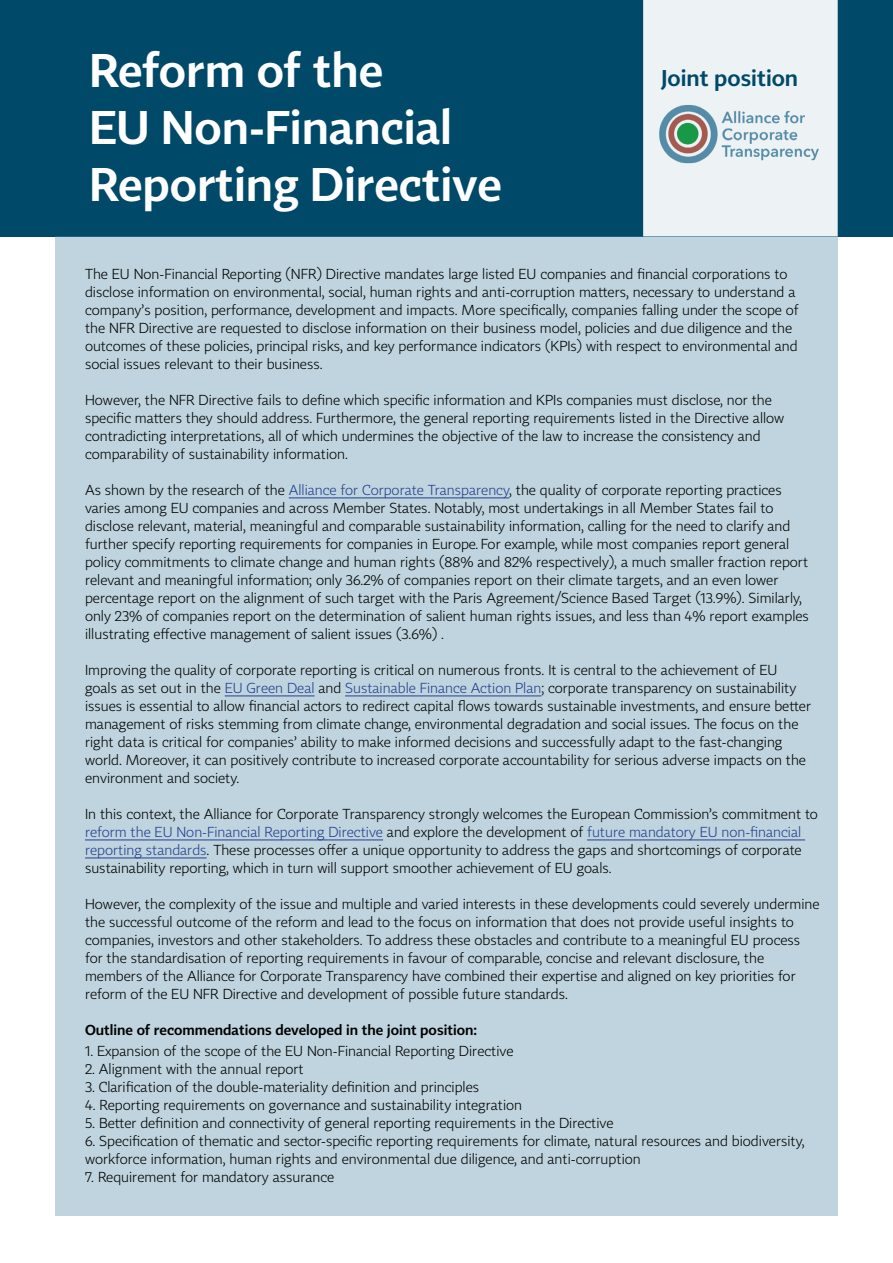
<style>
.page{position:relative;width:893px;height:1263px;background:#fff}
.page>*{position:absolute;margin:0;border:0;box-sizing:border-box;transform-origin:0 0}
.t1{font:300 46.5px/57px "Tabac Sans";color:#fff}
.t2{font:300 22.5px "Tabac Sans";color:#004968}
.t3{font:300 14.25px/18px "Tabac Sans";color:#000}
.t4{font:300 14.25px "Tabac Sans";color:#000}
.s1{color:#25408f}
</style>
<div class="page">
<div style="left:0;top:0;width:893px;height:236px;background:#004968"></div>
<div style="left:55px;top:236px;width:783px;height:980px;background:#bfd4de"></div>
<hr style="left:289px;top:497px;width:220px;height:1px;background:#25408f">
<hr style="left:225px;top:695px;width:90px;height:1px;background:#25408f">
<hr style="left:345px;top:695px;width:196px;height:1px;background:#25408f">
<hr style="left:85px;top:839px;width:298px;height:1px;background:#25408f">
<hr style="left:587px;top:839px;width:218px;height:1px;background:#25408f">
<hr style="left:85px;top:857px;width:122px;height:1px;background:#25408f">
<div style="left:643px;top:0;width:195px;height:236px;background:#edf2f4"></div>
<img style="left:657px;top:55px;width:164px;height:165px">
<h1 class="t1" style="left:90px;top:42px;width:414px">Reform of the<br>EU Non-Financial<br>Reporting Directive</h1>
<h2 class="t2" style="left:661px;top:64px;width:139px">Joint position</h2>
<p class="t3" style="left:85px;top:265px;width:715px">The EU Non-Financial Reporting (NFR) Directive mandates large listed EU companies and financial corporations to disclose information on environmental, social, human rights and anti-corruption matters, necessary to understand a company’s position, performance, development and impacts. More specifically, companies falling under the scope of the NFR Directive are requested to disclose information on their business model, policies and due diligence and the outcomes of these policies, principal risks, and key performance indicators (KPIs) with respect to environmental and social issues relevant to their business.</p>
<p class="t3" style="left:85px;top:391px;width:701px">However, the NFR Directive fails to define which specific information and KPIs companies must disclose, nor the specific matters they should address. Furthermore, the general reporting requirements listed in the Directive allow contradicting interpretations, all of which undermines the objective of the law to increase the consistency and comparability of sustainability information.</p>
<p class="t3" style="left:85px;top:481px;width:725px">As shown by the research of the <span class="s1">Alliance for Corporate Transparency</span>, the quality of corporate reporting practices varies among EU companies and across Member States. Notably, most undertakings in all Member States fail to disclose relevant, material, meaningful and comparable sustainability information, calling for the need to clarify and further specify reporting requirements for companies in Europe. For example, while most companies report general policy commitments to climate change and human rights (88% and 82% respectively), a much smaller fraction report relevant and meaningful information; only 36.2% of companies report on their climate targets, and an even lower percentage report on the alignment of such target with the Paris Agreement/Science Based Target (13.9%). Similarly, only 23% of companies report on the determination of salient human rights issues, and less than 4% report examples illustrating effective management of salient issues (3.6%) .</p>
<p class="t3" style="left:85px;top:661px;width:727px">Improving the quality of corporate reporting is critical on numerous fronts. It is central to the achievement of EU goals as set out in the <span class="s1">EU Green Deal</span> and <span class="s1">Sustainable Finance Action Plan</span>; corporate transparency on sustainability issues is essential to allow financial actors to redirect capital flows towards sustainable investments, and ensure better management of risks stemming from climate change, environmental degradation and social issues. The focus on the right data is critical for companies’ ability to make informed decisions and successfully adapt to the fast-changing world. Moreover, it can positively contribute to increased corporate accountability for serious adverse impacts on the environment and society.</p>
<p class="t3" style="left:85px;top:805px;width:734px">In this context, the Alliance for Corporate Transparency strongly welcomes the European Commission’s commitment to <span class="s1">reform the EU Non-Financial Reporting Directive</span> and explore the development of <span class="s1">future mandatory EU non-financial reporting standards</span>. These processes offer a unique opportunity to address the gaps and shortcomings of corporate sustainability reporting, which in turn will support smoother achievement of EU goals.</p>
<p class="t3" style="left:85px;top:895px;width:736px">However, the complexity of the issue and multiple and varied interests in these developments could severely undermine the successful outcome of the reform and lead to the focus on information that does not provide useful insights to companies, investors and other stakeholders. To address these obstacles and contribute to a meaningful EU process for the standardisation of reporting requirements in favour of comparable, concise and relevant disclosure, the members of the Alliance for Corporate Transparency have combined their expertise and aligned on key priorities for reform of the EU NFR Directive and development of possible future standards.</p>
<p class="t4" style="left:85px;top:1021px;width:394px">Outline of recommendations developed in the joint position:</p>
<p class="t3" style="left:85px;top:1042px;width:430px">1. Expansion of the scope of the EU Non-Financial Reporting Directive</p>
<p class="t3" style="left:85px;top:1060px;width:220px">2. Alignment with the annual report</p>
<p class="t3" style="left:85px;top:1078px;width:396px">3. Clarification of the double-materiality definition and principles</p>
<p class="t3" style="left:85px;top:1096px;width:439px">4. Reporting requirements on governance and sustainability integration</p>
<p class="t3" style="left:85px;top:1114px;width:530px">5. Better definition and connectivity of general reporting requirements in the Directive</p>
<p class="t3" style="left:85px;top:1132px;width:721px">6. Specification of thematic and sector-specific reporting requirements for climate, natural resources and biodiversity, workforce information, human rights and environmental due diligence, and anti-corruption</p>
<p class="t3" style="left:85px;top:1168px;width:251px">7. Requirement for mandatory assurance</p>
</div>
